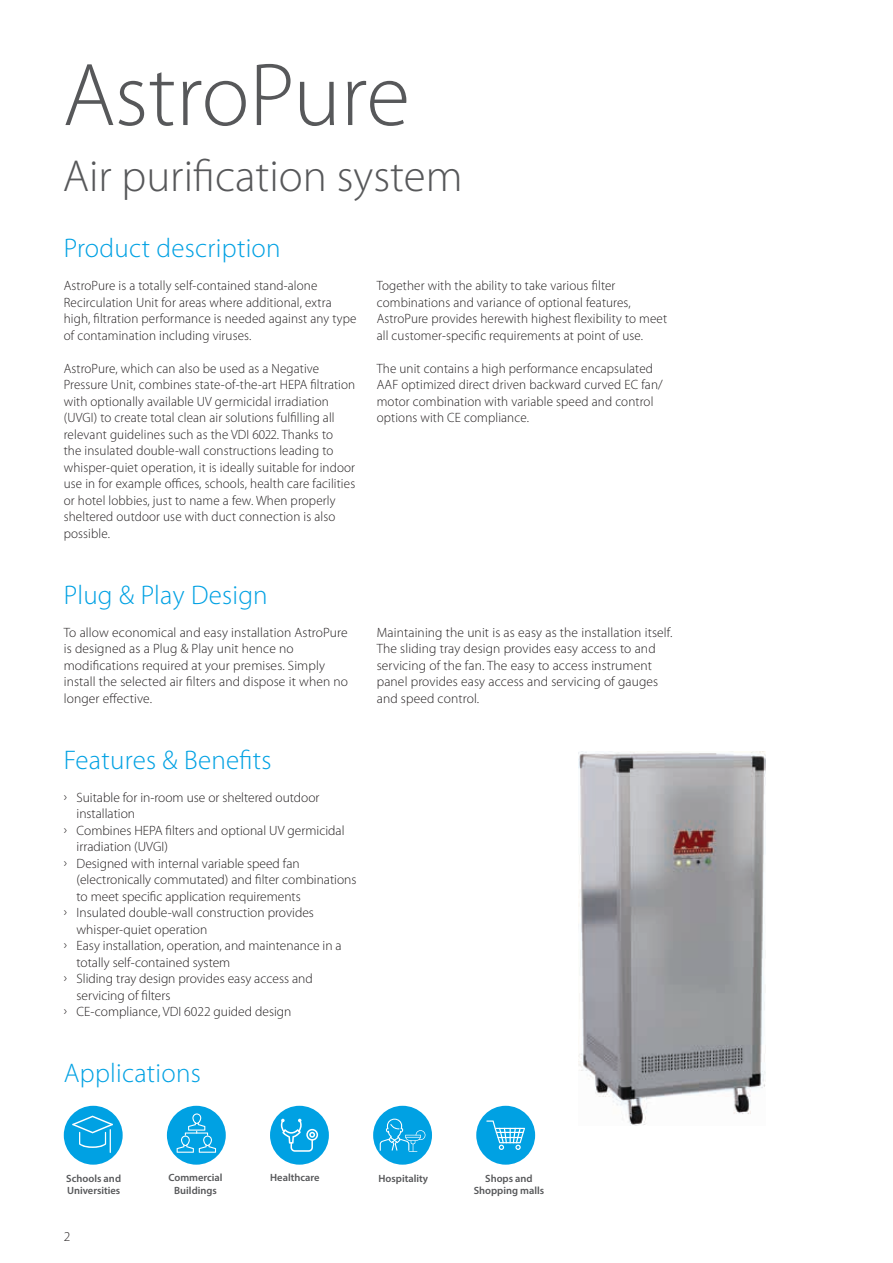
<style>
.page{position:relative;width:893px;height:1263px;background:#fff}
.page>*{position:absolute;margin:0;border:0;box-sizing:border-box;transform-origin:0 0}
.t1{font:300 90px "Myriad Pro";letter-spacing:-.005em;color:#57585a}
.t2{font:300 45px "Myriad Pro";color:#57585a}
.t3{font:300 27px "Myriad Pro";letter-spacing:.01em;color:#00a1e3}
.t4{font:300 13.5px/16.5px "Myriad Pro";letter-spacing:.01em;color:#231f20}
.t5{font:600 10.5px/12.5px "Myriad Pro";color:#57585a;text-align:center}
</style>
<div class="page">
<img style="left:578px;top:751px;width:187px;height:374px">
<div style="left:64px;top:1106px;width:59px;height:59px;background:#00a1e3;border-radius:50%"></div>
<div style="left:167px;top:1106px;width:59px;height:59px;background:#00a1e3;border-radius:50%"></div>
<div style="left:270px;top:1106px;width:59px;height:59px;background:#00a1e3;border-radius:50%"></div>
<div style="left:373px;top:1106px;width:59px;height:59px;background:#00a1e3;border-radius:50%"></div>
<div style="left:476px;top:1106px;width:59px;height:59px;background:#00a1e3;border-radius:50%"></div>
<svg style="left:72px;top:1116px;width:41px;height:37px"></svg>
<svg style="left:486px;top:1120px;width:39px;height:30px"></svg>
<svg style="left:380px;top:1118px;width:45px;height:34px"></svg>
<svg style="left:281px;top:1119px;width:37px;height:33px"></svg>
<svg style="left:177px;top:1113px;width:39px;height:40px"></svg>
<h1 class="t1" style="left:63px;top:46px;width:349px">AstroPure</h1>
<h2 class="t2" style="left:63px;top:151px;width:401px">Air purification system</h2>
<h3 class="t3" style="left:64px;top:233px;width:218px">Product description</h3>
<p class="t4" style="left:64px;top:277px;width:294px">AstroPure is a totally self-contained stand-alone Recirculation Unit for areas where additional, extra high, filtration performance is needed against any type of contamination including viruses.</p>
<p class="t4" style="left:64px;top:360px;width:293px">AstroPure, which can also be used as a Negative Pressure Unit, combines state-of-the-art HEPA filtration with optionally available UV germicidal irradiation (UVGI) to create total clean air solutions fulfilling all relevant guidelines such as the VDI 6022. Thanks to<br>the insulated double-wall constructions leading to whisper-quiet operation, it is ideally suitable for indoor use in for example offices, schools, health care facilities or hotel lobbies, just to name a few. When properly sheltered outdoor use with duct connection is also possible.</p>
<h3 class="t3" style="left:64px;top:580px;width:205px">Plug &amp; Play Design</h3>
<p class="t4" style="left:64px;top:624px;width:286px">To allow economical and easy installation AstroPure is designed as a Plug &amp; Play unit hence no modifications required at your premises. Simply install the selected air filters and dispose it when no longer effective.</p>
<h3 class="t3" style="left:64px;top:745px;width:209px">Features &amp; Benefits</h3>
<p class="t4" style="left:77px;top:789px;width:281px">Suitable for in-room use or sheltered outdoor installation<br>Combines HEPA filters and optional UV germicidal irradiation (UVGI)<br>Designed with internal variable speed fan (electronically commutated) and filter combinations to meet specific application requirements<br>Insulated double-wall construction provides whisper-quiet operation<br>Easy installation, operation, and maintenance in a totally self-contained system<br>Sliding tray design provides easy access and servicing of filters<br>CE-compliance, VDI 6022 guided design</p>
<h3 class="t3" style="left:64px;top:1058px;width:139px">Applications</h3>
<p class="t4" style="left:377px;top:277px;width:292px">Together with the ability to take various filter combinations and variance of optional features, AstroPure provides herewith highest flexibility to meet all customer-specific requirements at point of use.</p>
<p class="t4" style="left:377px;top:360px;width:288px">The unit contains a high performance encapsulated AAF optimized direct driven backward curved EC fan/ motor combination with variable speed and control options with CE compliance.</p>
<p class="t4" style="left:377px;top:624px;width:297px">Maintaining the unit is as easy as the installation itself.<br>The sliding tray design provides easy access to and servicing of the fan. The easy to access instrument panel provides easy access and servicing of gauges and speed control.</p>
<p class="t5" style="left:168px;top:1171px;width:56px">Commercial<br>Buildings</p>
<p class="t5" style="left:270px;top:1171px;width:51px">Healthcare</p>
<p class="t5" style="left:474px;top:1171px;width:72px">Shops and<br>Shopping malls</p>
<p class="t5" style="left:66px;top:1172px;width:56px;line-height:12px;text-align:left">Schools and<br>Universities</p>
<p class="t5" style="left:379px;top:1172px;width:51px">Hospitality</p>
<p class="t4" style="left:64px;top:1228px;width:8px">2</p>
</div>
